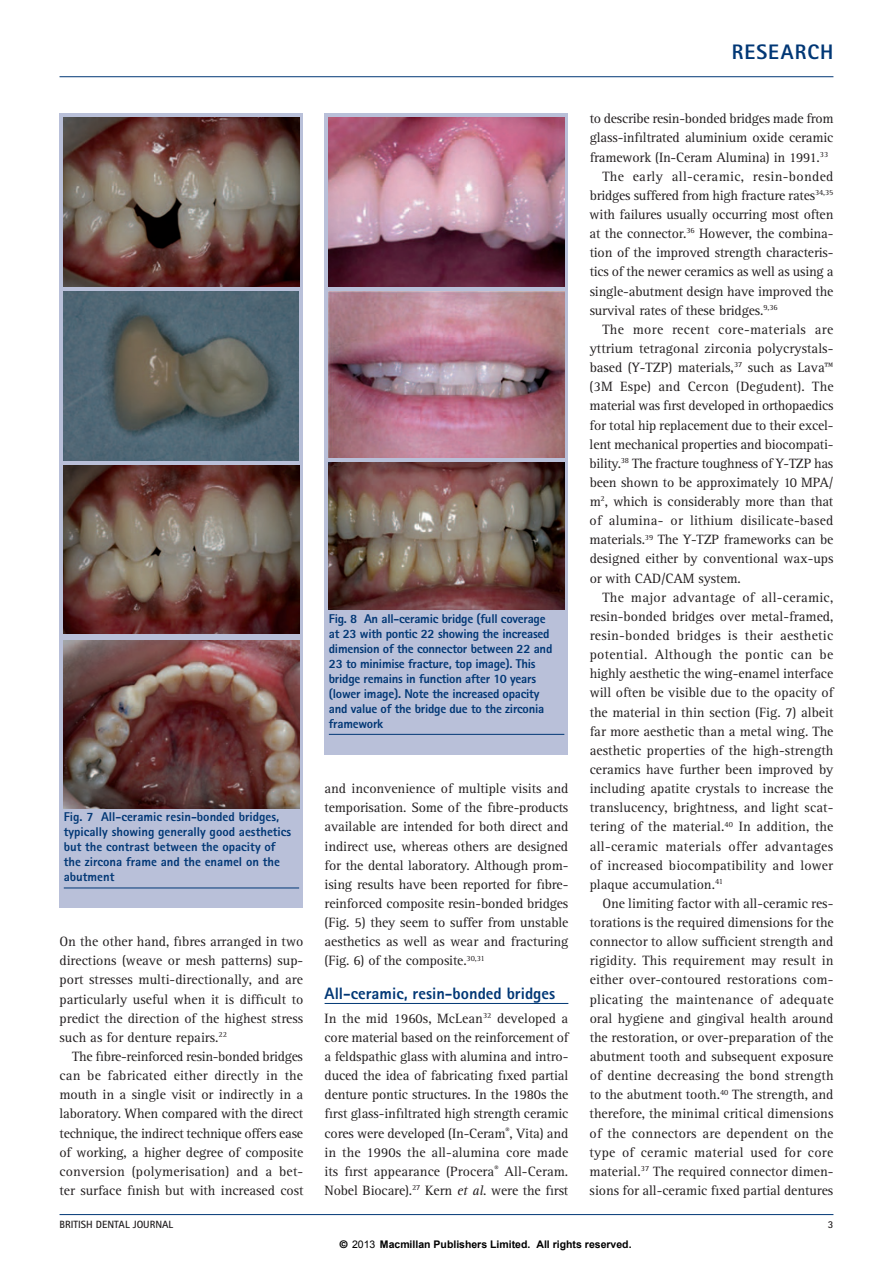
<style>
.page{position:relative;width:893px;height:1263px;background:#fff}
.page>*{position:absolute;margin:0;border:0;box-sizing:border-box;transform-origin:0 0}
.t1{font:800 21px "Rotis Sans Serif Std";letter-spacing:.055em;color:#013775}
.crosshead_2{font:800 16.5px "Rotis Sans Serif Std";color:#013775}
.body{font:13.95px/19.2px "Rotis Serif Std";letter-spacing:-.005em;color:#231f20;text-align:justify}
.body_fullout{font:13.95px/19.2px "Rotis Serif Std";letter-spacing:-.01em;color:#231f20;text-align:justify}
.table_fig_caption{font:800 12.75px/15px "Rotis Sans Serif Std";letter-spacing:-.02em;color:#013775}
.table_fig_caption-2{font:800 12.75px/15px "Rotis Sans Serif Std";color:#013775}
.t2{font:700 10.5px "Arial";color:#000}
.t3{font:700 10.5px "Rotis Sans Serif Std";color:#231f20}
.s1{font-style:italic}
.s2{font-family:"Helvetica"}
.s3{font-weight:400}
</style>
<div class="page">
<hr style="left:60px;top:76px;width:773px;height:1px;background:#013775">
<hr style="left:325px;top:1003px;width:243px;height:1px;background:#013775">
<div style="left:60px;top:114px;width:243px;height:794px;background:#b9c0d9"></div>
<div style="left:325px;top:114px;width:243px;height:641px;background:#b9c0d9"></div>
<img style="left:64px;top:118px;width:235px;height:168px">
<img style="left:64px;top:291px;width:235px;height:169px">
<img style="left:64px;top:465px;width:235px;height:168px">
<img style="left:64px;top:640px;width:235px;height:168px">
<hr style="left:64px;top:887px;width:235px;height:1px;background:#013775">
<img style="left:329px;top:118px;width:235px;height:169px">
<img style="left:329px;top:291px;width:235px;height:167px">
<img style="left:329px;top:463px;width:235px;height:146px">
<hr style="left:329px;top:734px;width:235px;height:1px;background:#013775">
<hr style="left:60px;top:1214px;width:773px;height:1px;background:#013775">
<p class="t1" style="left:732px;top:39px;width:103px">RESEARCH</p>
<p class="table_fig_caption-2" style="left:64px;top:809px;width:229px">Fig. 7 All-ceramic resin-bonded bridges, typically showing generally good aesthetics but the contrast between the opacity of the zircona frame and the enamel on the abutment</p>
<p class="body" style="left:60px;top:932px;width:245px">On the other hand, fibres arranged in two directions (weave or mesh patterns) sup&shy;port stresses multi-directionally, and are particularly useful when it is difficult to predict the direction of the highest stress such as for denture repairs.<sup>22</sup></p>
<p class="body" style="left:60px;top:1047px;width:245px;text-indent:13px">The fibre-reinforced resin-bonded bridges can be fabricated either directly in the mouth in a single visit or indirectly in a laboratory. When compared with the direct technique, the indirect technique offers ease of working, a higher degree of composite conversion (polymerisation) and a bet&shy;ter surface finish but with increased cost</p>
<p class="table_fig_caption" style="left:329px;top:611px;width:225px">Fig. 8 An all-ceramic bridge (full coverage at 23 with pontic 22 showing the increased dimension of the connector between 22 and 23 to minimise fracture, top image). This bridge remains in function after 10 years (lower image). Note the increased opacity and value of the bridge due to the zirconia framework</p>
<p class="body" style="left:325px;top:779px;width:245px">and inconvenience of multiple visits and temporisation. Some of the fibre-products available are intended for both direct and indirect use, whereas others are designed for the dental laboratory. Although prom&shy;ising results have been reported for fibre&shy;reinforced composite resin-bonded bridges (Fig. 5) they seem to suffer from unstable aesthetics as well as wear and fracturing (Fig. 6) of the composite.<sup>30,31</sup></p>
<p class="crosshead_2" style="left:325px;top:983px;width:232px">All-ceramic, resin-bonded bridges</p>
<p class="body_fullout" style="left:325px;top:1009px;width:245px">In the mid 1960s, McLean<sup>32</sup> developed a core material based on the reinforcement of a feldspathic glass with alumina and intro&shy;duced the idea of fabricating fixed partial denture pontic structures. In the 1980s the first glass-infiltrated high strength ceramic cores were developed (In-Ceram<sup>®</sup>, Vita) and in the 1990s the all-alumina core made its first appearance (Procera<sup>®</sup> All-Ceram.<br>Nobel Biocare).<sup>27</sup> Kern <span class="s1">et al</span>. were the first</p>
<p class="body_fullout" style="left:590px;top:109px;width:245px">to describe resin-bonded bridges made from glass-infiltrated aluminium oxide ceramic framework (In-Ceram Alumina) in 1991.<sup>33</sup></p>
<p class="body" style="left:590px;top:167px;width:245px;text-indent:13px">The early all-ceramic, resin-bonded bridges suffered from high fracture rates<sup>34,35 </sup>with failures usually occurring most often at the connector.<sup>36</sup> However, the combina&shy;tion of the improved strength characteris&shy;tics of the newer ceramics as well as using a single-abutment design have improved the survival rates of these bridges.<sup>9,36</sup></p>
<p class="body" style="left:590px;top:320px;width:245px;text-indent:13px">The more recent core-materials are yttrium tetragonal zirconia polycrystals&shy;based (Y-TZP) materials,<sup>37</sup> such as Lava™ (3M Espe) and Cercon (Degudent). The material was first developed in orthopaedics for total hip replacement due to their excel&shy;lent mechanical properties and biocompati&shy;bility.<sup>38</sup> The fracture toughness of Y-TZP has been shown to be approximately 10 MPA/ m<sup>2</sup>, which is considerably more than that of alumina- or lithium disilicate-based materials.<sup>39</sup> The Y-TZP frameworks can be designed either by conventional wax-ups or with CAD/CAM system.</p>
<p class="body" style="left:590px;top:588px;width:245px;text-indent:13px">The major advantage of all-ceramic, resin-bonded bridges over metal-framed, resin-bonded bridges is their aesthetic potential. Although the pontic can be highly aesthetic the wing-enamel interface will often be visible due to the opacity of the material in thin section (Fig. 7) albeit far more aesthetic than a metal wing. The aesthetic properties of the high-strength ceramics have further been improved by including apatite crystals to increase the translucency, brightness, and light scat&shy;tering of the material.<sup>40</sup> In addition, the all-ceramic materials offer advantages of increased biocompatibility and lower plaque accumulation.<sup>41</sup></p>
<p class="body" style="left:590px;top:894px;width:245px;text-indent:13px">One limiting factor with all-ceramic res&shy;torations is the required dimensions for the connector to allow sufficient strength and rigidity. This requirement may result in either over-contoured restorations com&shy;plicating the maintenance of adequate oral hygiene and gingival health around the restoration, or over-preparation of the abutment tooth and subsequent exposure of dentine decreasing the bond strength to the abutment tooth.<sup>40</sup> The strength, and therefore, the minimal critical dimensions of the connectors are dependent on the type of ceramic material used for core material.<sup>37</sup> The required connector dimen&shy;sions for all-ceramic fixed partial dentures</p>
<p class="t3" style="left:60px;top:1217px;width:115px">BRITISH DENTAL JOURNAL</p>
<p class="t3" style="left:828px;top:1217px;width:7px">3</p>
<p class="t2" style="left:340px;top:1237px;width:293px"><span class="s2">©</span> <span class="s3">2013</span> Macmillan Publishers Limited. All rights reserved.</p>
</div>
